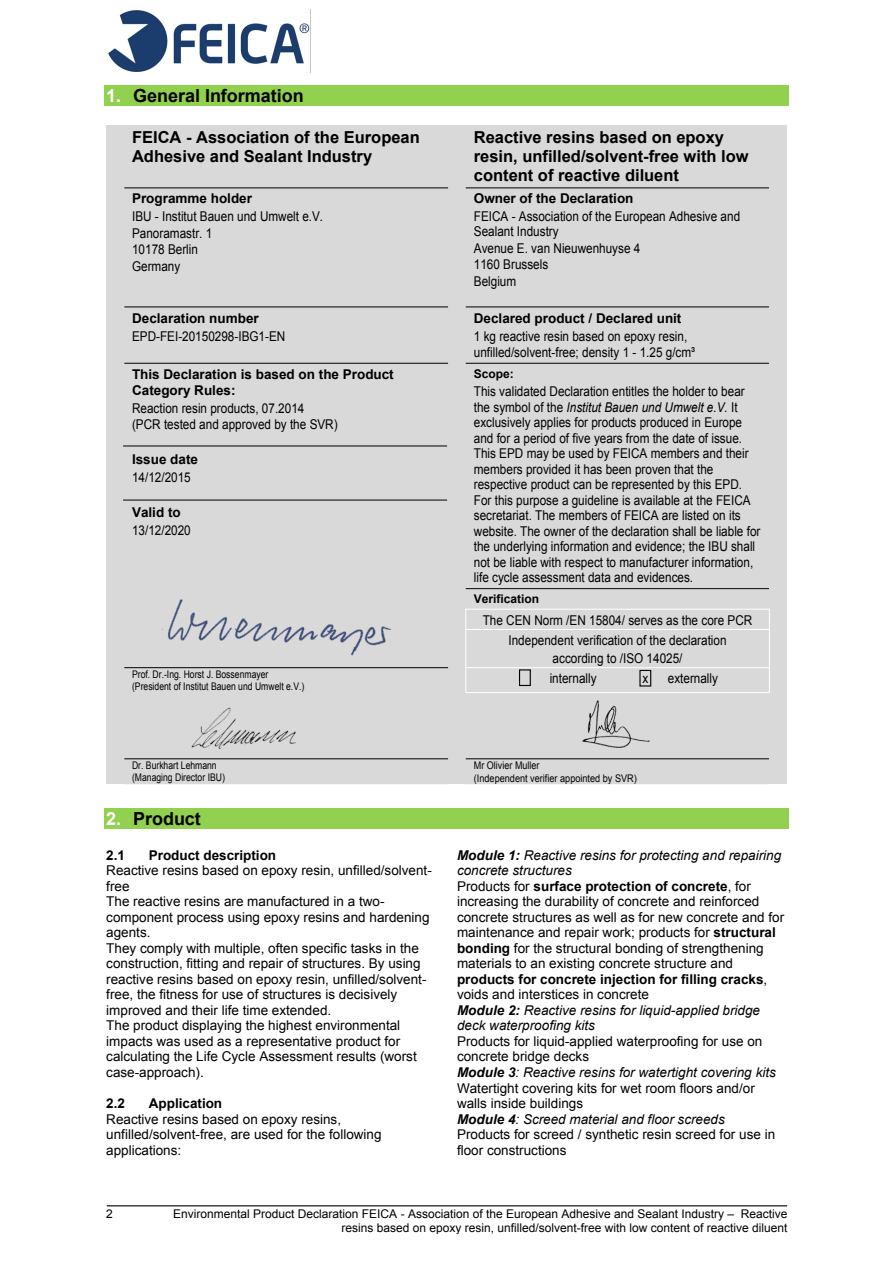
<style>
.page{position:relative;width:893px;height:1263px;background:#fff}
.page>*{position:absolute;margin:0;border:0;box-sizing:border-box;transform-origin:0 0}
.t1{font:700 18px "Arial";color:#000}
.t2{font:700 16.5px/18.9px "Arial";color:#000}
.t3{font:13.5px/15.5px "Arial";color:#000}
.t4{font:13.5px/15.5px "Arial";color:#000;scale:.87 1}
.t5{font:700 13.5px/15.5px "Arial";color:#000}
.t6{font:12px/13.8px "Arial";color:#000;text-align:right}
.t7{font:700 12px "Arial";color:#000}
.t8{font:10.5px/12px "Arial";color:#000;scale:.82 1}
.t9{font:10.5px/13.5px "Arial";color:#000;scale:.86 1}
.s1{color:#fff}
.s2{font-style:italic}
.s3{font-weight:700;font-style:italic}
.s4{font-weight:700}
</style>
<div class="page">
<hr style="left:107px;top:1205px;width:680px;height:1px;background:#000">
<svg style="left:108px;top:9px;width:203px;height:64px"></svg>
<div style="left:104px;top:85px;width:685px;height:21px;background:#92d050"></div>
<div style="left:124px;top:125px;width:324px;height:62px;background:#d9d9d9"></div>
<div style="left:448px;top:125px;width:18px;height:62px;background:#d9d9d9"></div>
<div style="left:466px;top:125px;width:303px;height:62px;background:#d9d9d9"></div>
<div style="left:124px;top:187px;width:324px;height:120px;background:#d9d9d9"></div>
<div style="left:448px;top:187px;width:18px;height:120px;background:#d9d9d9"></div>
<div style="left:466px;top:187px;width:303px;height:120px;background:#d9d9d9"></div>
<div style="left:124px;top:307px;width:324px;height:56px;background:#d9d9d9"></div>
<div style="left:448px;top:307px;width:18px;height:56px;background:#d9d9d9"></div>
<div style="left:466px;top:307px;width:303px;height:56px;background:#d9d9d9"></div>
<div style="left:124px;top:364px;width:324px;height:224px;background:#d9d9d9"></div>
<div style="left:448px;top:363px;width:18px;height:225px;background:#d9d9d9"></div>
<div style="left:466px;top:364px;width:303px;height:224px;background:#d9d9d9"></div>
<div style="left:448px;top:588px;width:18px;height:21px;background:#d9d9d9"></div>
<div style="left:466px;top:589px;width:303px;height:20px;background:#d9d9d9"></div>
<div style="left:448px;top:609px;width:17px;height:20px;background:#d9d9d9"></div>
<div style="left:466px;top:609px;width:303px;height:20px;background:#d9d9d9"></div>
<div style="left:124px;top:588px;width:324px;height:79px;background:#d9d9d9"></div>
<div style="left:448px;top:629px;width:17px;height:38px;background:#d9d9d9"></div>
<div style="left:466px;top:630px;width:303px;height:37px;background:#d9d9d9"></div>
<div style="left:124px;top:668px;width:324px;height:24px;background:#d9d9d9"></div>
<div style="left:448px;top:667px;width:17px;height:25px;background:#d9d9d9"></div>
<div style="left:466px;top:668px;width:303px;height:24px;background:#d9d9d9"></div>
<div style="left:106px;top:125px;width:18px;height:633px;background:#d9d9d9"></div>
<div style="left:124px;top:692px;width:324px;height:66px;background:#d9d9d9"></div>
<div style="left:448px;top:692px;width:18px;height:66px;background:#d9d9d9"></div>
<div style="left:466px;top:693px;width:303px;height:65px;background:#d9d9d9"></div>
<div style="left:770px;top:125px;width:17px;height:633px;background:#d9d9d9"></div>
<div style="left:106px;top:758px;width:18px;height:26px;background:#d9d9d9"></div>
<div style="left:124px;top:759px;width:324px;height:25px;background:#d9d9d9"></div>
<div style="left:448px;top:758px;width:18px;height:26px;background:#d9d9d9"></div>
<div style="left:466px;top:759px;width:303px;height:25px;background:#d9d9d9"></div>
<div style="left:770px;top:758px;width:17px;height:26px;background:#d9d9d9"></div>
<hr style="left:769px;top:125px;width:1px;height:484px;background:#d9d9d9">
<hr style="left:769px;top:693px;width:1px;height:91px;background:#d9d9d9">
<hr style="left:124px;top:187px;width:324px;height:1px;background:#000">
<hr style="left:466px;top:187px;width:303px;height:1px;background:#000">
<hr style="left:124px;top:307px;width:324px;height:1px;background:#000">
<hr style="left:466px;top:307px;width:303px;height:1px;background:#000">
<hr style="left:124px;top:363px;width:324px;height:1px;background:#000">
<hr style="left:466px;top:363px;width:303px;height:1px;background:#000">
<hr style="left:466px;top:588px;width:303px;height:1px;background:#000">
<hr style="left:465px;top:609px;width:305px;height:1px;background:#fff">
<hr style="left:124px;top:667px;width:324px;height:1px;background:#000">
<hr style="left:124px;top:758px;width:324px;height:1px;background:#000">
<hr style="left:466px;top:758px;width:303px;height:1px;background:#000">
<div style="left:104px;top:808px;width:685px;height:21px;background:#92d050"></div>
<div style="left:519px;top:669px;width:12px;height:17px;border:1px solid #000"></div>
<div style="left:639px;top:670px;width:12px;height:16px;border:1px solid #000"></div>
<hr style="left:123px;top:446px;width:324px;height:1px;background:#000">
<hr style="left:123px;top:500px;width:324px;height:1px;background:#000">
<svg style="left:168px;top:599px;width:223px;height:57px"></svg>
<svg style="left:191px;top:707px;width:106px;height:42px"></svg>
<svg style="left:582px;top:700px;width:68px;height:48px"></svg>
<h1 class="t1" style="left:106px;top:86px;width:199px"><span class="s1">1.</span> General Information</h1>
<p class="t2" style="left:132px;top:128px;width:289px">FEICA - Association of the European<br>Adhesive and Sealant Industry</p>
<p class="t2" style="left:474px;top:128px;width:276px">Reactive resins based on epoxy resin, unfilled/solvent-free with low content of reactive diluent</p>
<p class="t5" style="left:132px;top:191px;width:121px">Programme holder</p>
<p class="t4" style="left:132px;top:208px;width:221px;line-height:16.5px">IBU - Institut Bauen und Umwelt e.V.<br>Panoramastr. 1<br>10178 Berlin<br>Germany</p>
<p class="t5" style="left:474px;top:191px;width:161px">Owner of the Declaration</p>
<p class="t4" style="left:474px;top:209px;width:308px;line-height:15px">FEICA - Association of the European Adhesive and<br>Sealant Industry</p>
<p class="t4" style="left:474px;top:240px;width:193px;line-height:16.5px">Avenue E. van Nieuwenhuyse 4<br>1160 Brussels<br>Belgium</p>
<p class="t5" style="left:132px;top:311px;width:128px">Declaration number</p>
<p class="t4" style="left:132px;top:329px;width:178px">EPD-FEI-20150298-IBG1-EN</p>
<p class="t5" style="left:132px;top:367px;width:263px">This Declaration is based on the Product<br>Category Rules:</p>
<p class="t4" style="left:132px;top:400px;width:238px;line-height:16.5px">Reaction resin products, 07.2014<br>(PCR tested and approved by the SVR)</p>
<p class="t5" style="left:132px;top:452px;width:67px">Issue date</p>
<p class="t4" style="left:132px;top:470px;width:69px">14/12/2015</p>
<p class="t5" style="left:132px;top:505px;width:50px">Valid to</p>
<p class="t4" style="left:132px;top:523px;width:69px">13/12/2020</p>
<p class="t5" style="left:474px;top:311px;width:209px">Declared product / Declared unit</p>
<p class="t4" style="left:474px;top:329px;width:256px">1 kg reactive resin based on epoxy resin, unfilled/solvent-free; density 1 - 1.25 g/cm³</p>
<p class="t7" style="left:474px;top:367px;width:41px">Scope:</p>
<p class="t4" style="left:474px;top:384px;width:331px">This validated Declaration entitles the holder to bear the symbol of the <span class="s2">Institut Bauen und Umwelt e.V.</span> It exclusively applies for products produced in Europe and for a period of five years from the date of issue.<br>This EPD may be used by FEICA members and their members provided it has been proven that the respective product can be represented by this EPD.<br>For this purpose a guideline is available at the FEICA secretariat. The members of FEICA are listed on its website. The owner of the declaration shall be liable for the underlying information and evidence; the IBU shall not be liable with respect to manufacturer information, life cycle assessment data and evidences.</p>
<p class="t7" style="left:474px;top:592px;width:67px">Verification</p>
<p class="t4" style="left:483px;top:610px;width:311px;line-height:20.2px;text-align:center">The CEN Norm /EN 15804/ serves as the core PCR<br>Independent verification of the declaration</p>
<p class="t4" style="left:553px;top:650px;width:151px">according to /ISO 14025/</p>
<p class="t8" style="left:132px;top:668px;width:212px">Prof. Dr.-Ing. Horst J. Bossenmayer (President of Institut Bauen und Umwelt e.V.)</p>
<p class="t4" style="left:550px;top:671px;width:55px">internally</p>
<p class="t4" style="left:642px;top:671px;width:8px">x</p>
<p class="t4" style="left:668px;top:671px;width:59px">externally</p>
<p class="t8" style="left:132px;top:759px;width:115px">Dr. Burkhart Lehmann (Managing Director IBU)</p>
<p class="t9" style="left:474px;top:758px;width:191px">Mr Olivier Muller<br>(Independent verifier appointed by SVR)</p>
<h1 class="t1" style="left:106px;top:809px;width:96px"><span class="s1">2.</span> Product</h1>
<p class="t5" style="left:106px;top:847px;width:20px">2.1</p>
<p class="t5" style="left:149px;top:847px;width:129px">Product description</p>
<p class="t3" style="left:106px;top:863px;width:327px">Reactive resins based on epoxy resin, unfilled/solvent&shy;free<br>The reactive resins are manufactured in a two&shy;component process using epoxy resins and hardening agents.<br>They comply with multiple, often specific tasks in the construction, fitting and repair of structures. By using reactive resins based on epoxy resin, unfilled/solvent&shy;free, the fitness for use of structures is decisively improved and their life time extended.<br>The product displaying the highest environmental impacts was used as a representative product for calculating the Life Cycle Assessment results (worst case-approach).</p>
<p class="t5" style="left:106px;top:1095px;width:20px">2.2</p>
<p class="t5" style="left:149px;top:1095px;width:75px">Application</p>
<p class="t3" style="left:106px;top:1111px;width:277px">Reactive resins based on epoxy resins, unfilled/solvent-free, are used for the following applications:</p>
<p class="t3" style="left:457px;top:847px;width:329px"><span class="s3">Module 1:</span> <span class="s2">Reactive resins for protecting and repairing concrete structures<br></span>Products for <span class="s4">surface protection of concrete</span>, for increasing the durability of concrete and reinforced concrete structures as well as for new concrete and for maintenance and repair work; products for <span class="s4">structural bonding</span> for the structural bonding of strengthening materials to an existing concrete structure and <span class="s4">products for concrete injection for filling cracks</span>, voids and interstices in concrete<br><span class="s3">Module 2:</span> <span class="s2">Reactive resins for liquid-applied bridge deck waterproofing kits</span></p>
<p class="t3" style="left:457px;top:1033px;width:320px">Products for liquid-applied waterproofing for use on concrete bridge decks<br><span class="s3">Module 3</span><span class="s2">: Reactive resins for watertight covering kits </span>Watertight covering kits for wet room floors and/or walls inside buildings<br><span class="s3">Module 4</span><span class="s2">: Screed material and floor screeds </span>Products for screed / synthetic resin screed for use in floor constructions</p>
<p class="t6" style="left:106px;top:1207px;width:8px">2</p>
<p class="t6" style="left:173px;top:1207px;width:616px">Environmental Product Declaration FEICA - Association of the European Adhesive and Sealant Industry – Reactive resins based on epoxy resin, unfilled/solvent-free with low content of reactive diluent</p>
</div>
